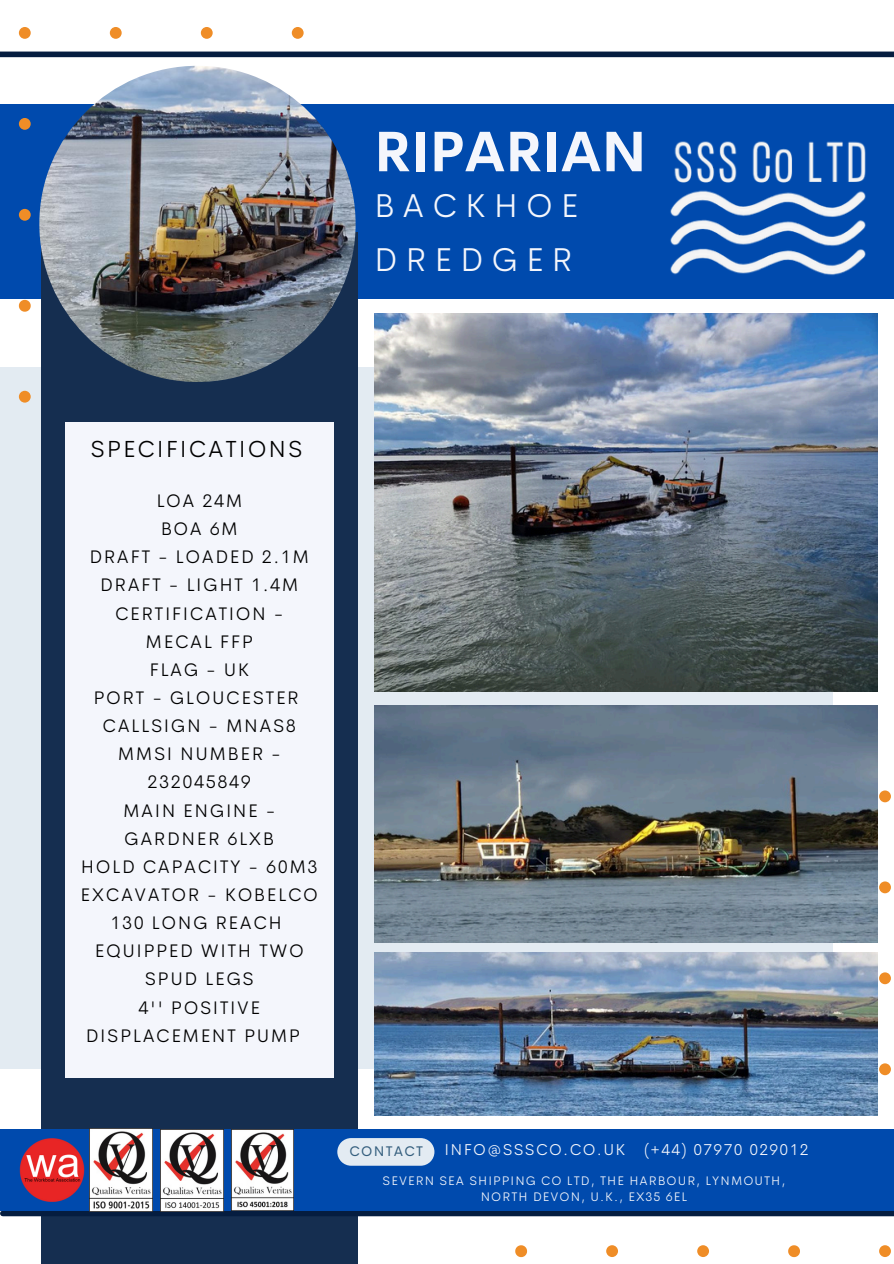
<style>
.page{position:relative;width:894px;height:1264px;background:#fff}
.page>*{position:absolute;margin:0;border:0;box-sizing:border-box;transform-origin:0 0}
.t1{font:700 55.8px "Cerebri Sans";color:#f4f6fc}
.t2{font:300 33.45px/54px "Cerebri Sans";letter-spacing:.24em;color:#f4f6fc}
.t3{font:300 23.55px "Cerebri Sans";letter-spacing:.08em;color:#000}
.t4{font:300 18.45px "Cerebri Sans";letter-spacing:.08em;color:#000}
.t5{font:300 15.9px "Cerebri Sans";letter-spacing:.08em;color:#f4f6fc}
.t6{font:14.1px "Cerebri Sans";letter-spacing:.085em;color:#345e7d}
.t7{font:300 12.6px/15.8px "Cerebri Sans";letter-spacing:.08em;color:#f4f6fc;text-align:center}
</style>
<div class="page">
<div style="left:0;top:104px;width:893px;height:195px;background:#004aad"></div>
<div style="left:0;top:367px;width:832px;height:702px;background:#e3ebf2"></div>
<div style="left:19px;top:27px;width:12px;height:12px;background:#ef8d27;border-radius:50%"></div>
<div style="left:110px;top:27px;width:12px;height:12px;background:#ef8d27;border-radius:50%"></div>
<div style="left:201px;top:27px;width:12px;height:12px;background:#ef8d27;border-radius:50%"></div>
<div style="left:292px;top:27px;width:11px;height:12px;background:#ef8d27;border-radius:50%"></div>
<div style="left:19px;top:118px;width:12px;height:12px;background:#ef8d27;border-radius:50%"></div>
<div style="left:19px;top:209px;width:12px;height:12px;background:#ef8d27;border-radius:50%"></div>
<svg style="left:19px;top:300px;width:12px;height:12px"></svg>
<div style="left:19px;top:391px;width:12px;height:11px;background:#ef8d27;border-radius:50%"></div>
<div style="left:41px;top:232px;width:316px;height:1031px;background:#152e50"></div>
<div style="left:0;top:52px;width:893px;height:5px;background:#051d40"></div>
<div style="left:3px;top:1210px;width:890px;height:6px;background:#051d40"></div>
<img style="left:39px;top:66px;width:316px;height:316px;border-radius:50%">
<svg style="left:878px;top:790px;width:12px;height:12px"></svg>
<svg style="left:878px;top:881px;width:12px;height:12px"></svg>
<svg style="left:878px;top:972px;width:12px;height:12px"></svg>
<svg style="left:878px;top:1063px;width:12px;height:12px"></svg>
<svg style="left:515px;top:1245px;width:12px;height:11px"></svg>
<div style="left:606px;top:1245px;width:12px;height:11px;background:#ef8d27;border-radius:50%"></div>
<div style="left:697px;top:1245px;width:11px;height:11px;background:#ef8d27;border-radius:50%"></div>
<svg style="left:788px;top:1245px;width:11px;height:11px"></svg>
<div style="left:878px;top:1245px;width:12px;height:11px;background:#ef8d27;border-radius:50%"></div>
<div style="left:0;top:1128px;width:893px;height:82px;background:#004aad"></div>
<img style="left:670px;top:141px;width:196px;height:135px">
<svg style="left:337px;top:1138px;width:97px;height:27px;background:#d5e1ed"></svg>
<img style="left:374px;top:313px;width:503px;height:378px">
<img style="left:374px;top:705px;width:503px;height:237px">
<img style="left:374px;top:952px;width:503px;height:163px">
<div style="left:65px;top:423px;width:268px;height:655px;background:#f4f6fc"></div>
<img style="left:19px;top:1138px;width:66px;height:64px">
<img style="left:89px;top:1128px;width:63px;height:83px">
<img style="left:161px;top:1129px;width:63px;height:82px">
<img style="left:232px;top:1129px;width:62px;height:81px">
<p class="t1" style="left:374px;top:115px;width:274px">RIPARIAN</p>
<p class="t2" style="left:374px;top:178px;width:206px">BACKHOE<br>DREDGER</p>
<h6 class="t3" style="left:90px;top:434px;width:214px">SPECIFICATIONS</h6>
<h5 class="t4" style="left:156px;top:488px;width:87px">LOA 24M</h5>
<h5 class="t4" style="left:161px;top:516px;width:79px">BOA 6M</h5>
<h5 class="t4" style="left:89px;top:545px;width:221px">DRAFT - LOADED 2.1M</h5>
<h5 class="t4" style="left:100px;top:573px;width:200px">DRAFT - LIGHT 1.4M</h5>
<h5 class="t4" style="left:115px;top:601px;width:170px">CERTIFICATION -</h5>
<h5 class="t4" style="left:146px;top:629px;width:109px">MECAL FFP</h5>
<h5 class="t4" style="left:149px;top:657px;width:101px">FLAG - UK</h5>
<h5 class="t4" style="left:93px;top:685px;width:207px">PORT - GLOUCESTER</h5>
<h5 class="t4" style="left:102px;top:713px;width:195px">CALLSIGN - MNAS8</h5>
<h5 class="t4" style="left:118px;top:741px;width:164px">MMSI NUMBER -</h5>
<h5 class="t4" style="left:147px;top:770px;width:105px">232045849</h5>
<h5 class="t4" style="left:123px;top:798px;width:154px">MAIN ENGINE -</h5>
<h5 class="t4" style="left:124px;top:826px;width:151px">GARDNER 6LXB</h5>
<h5 class="t4" style="left:81px;top:854px;width:238px">HOLD CAPACITY - 60M3</h5>
<h5 class="t4" style="left:81px;top:882px;width:239px">EXCAVATOR - KOBELCO</h5>
<h5 class="t4" style="left:110px;top:910px;width:173px">130 LONG REACH</h5>
<h5 class="t4" style="left:95px;top:938px;width:210px">EQUIPPED WITH TWO</h5>
<h5 class="t4" style="left:145px;top:966px;width:110px">SPUD LEGS</h5>
<h5 class="t4" style="left:138px;top:995px;width:123px">4'' POSITIVE</h5>
<h5 class="t4" style="left:86px;top:1023px;width:216px">DISPLACEMENT PUMP</h5>
<p class="t6" style="left:349px;top:1141px;width:75px">CONTACT</p>
<p class="t5" style="left:444px;top:1139px;width:182px">INFO@SSSCO.CO.UK</p>
<p class="t5" style="left:644px;top:1139px;width:166px">(+44) 07970 029012</p>
<p class="t7" style="left:382px;top:1172px;width:404px">SEVERN SEA SHIPPING CO LTD, THE HARBOUR, LYNMOUTH,<br>NORTH DEVON, U.K., EX35 6EL</p>
</div>
